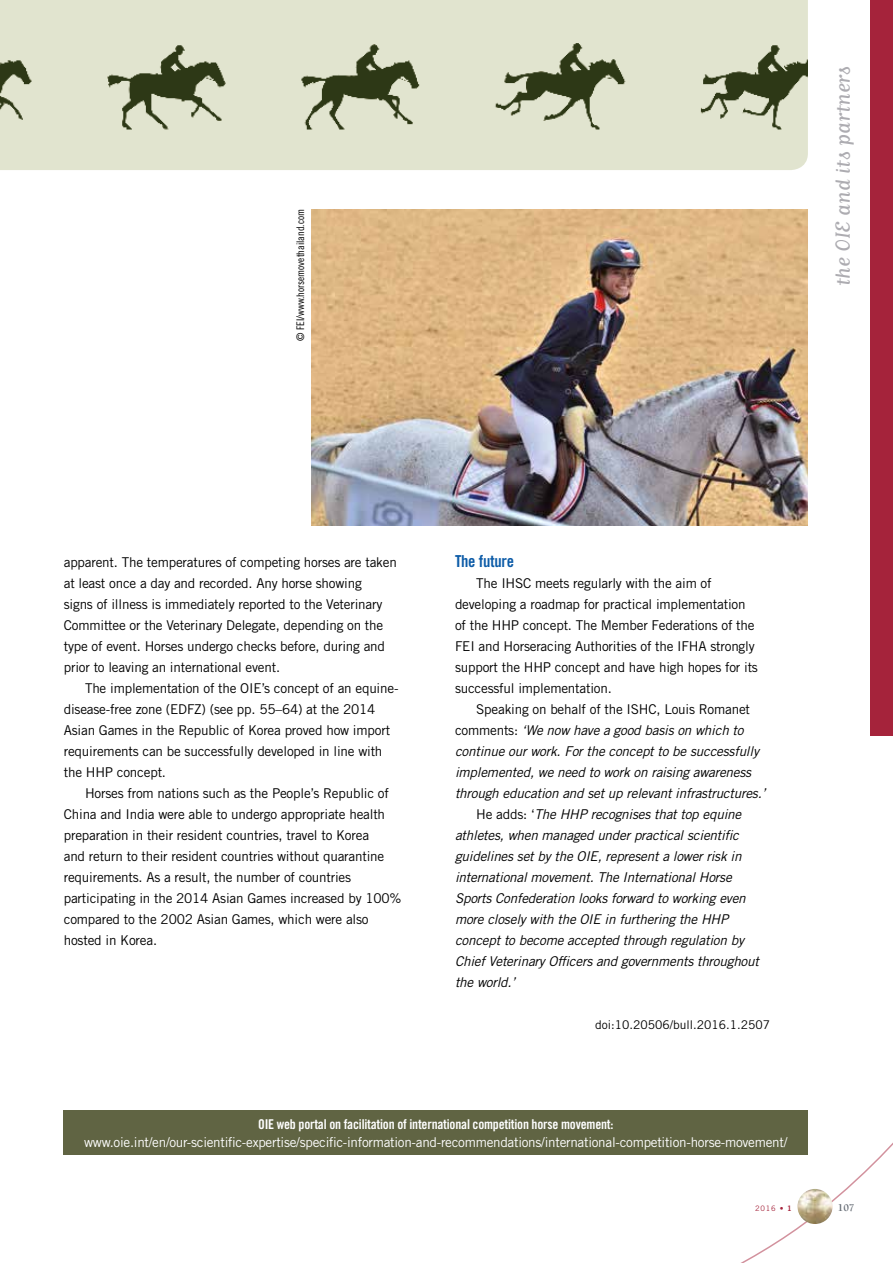
<style>
.page{position:relative;width:893px;height:1263px;background:#fff}
.page>*{position:absolute;margin:0;border:0;box-sizing:border-box;transform-origin:0 0}
.t1{font:24px "Matrix Script";color:#adacb1}
.t2{font:16.5px "Trade Gothic LT Std Bd Cn 20";letter-spacing:-.015em;color:#0c5ba7}
.t3{font:13.5px/21px "Trade Gothic LT Std";letter-spacing:-.015em;color:#000}
.t4{font:italic 13.5px "Trade Gothic LT Std";letter-spacing:-.015em;color:#000}
.t5{font:13.5px "Trade Gothic LT Std";letter-spacing:-.02em;color:#fff}
.t6{font:13.5px "Trade Gothic LT Std Bd Cn 20";letter-spacing:-.015em;color:#fff}
.t7{font:12px "Trade Gothic LT Std";color:#000}
.t8{font:10.5px "Trade Gothic LT Std Cn 18";color:#000}
.t9{font:700 10.5px "Berkeley";color:#616871}
.t10{font:7.5px "Trade Gothic LT Std";color:#a5233b}
.s1{font-style:normal}
.s2{font-family:"Trade Gothic LT Std Bd 2"}
</style>
<div class="page">
<img style="left:311px;top:209px;width:497px;height:316px">
<div style="left:64px;top:1110px;width:744px;height:45px;background:#606443"></div>
<div style="left:870px;top:0;width:23px;height:736px;background:#a5233b"></div>
<div style="left:0;top:0;width:808px;height:170px;background:#e1e4cf"></div>
<img style="left:0;top:42px;width:808px;height:94px">
<svg style="left:741px;top:1142px;width:152px;height:121px"></svg>
<img style="left:797px;top:1189px;width:36px;height:35px;border-radius:18px">
<p class="t8" style="left:294px;top:341px;width:133px;rotate:-90deg">© FEI/www.horsemovethailand.com</p>
<h1 class="t1" style="left:831px;top:286px;width:222px;rotate:-90deg">the OIE and its partners</h1>
<p class="t3" style="left:64px;top:552px;width:335px">apparent. The temperatures of competing horses are taken at least once a day and recorded. Any horse showing<br>signs of illness is immediately reported to the Veterinary Committee or the Veterinary Delegate, depending on the type of event. Horses undergo checks before, during and prior to leaving an international event.</p>
<p class="t3" style="left:64px;top:678px;width:336px;text-indent:21px">The implementation of the OIE’s concept of an equine&shy;disease-free zone (EDFZ) (see pp. 55–64) at the 2014<br>Asian Games in the Republic of Korea proved how import requirements can be successfully developed in line with the HHP concept.</p>
<p class="t3" style="left:64px;top:783px;width:339px;text-indent:21px">Horses from nations such as the People’s Republic of China and India were able to undergo appropriate health preparation in their resident countries, travel to Korea<br>and return to their resident countries without quarantine requirements. As a result, the number of countries participating in the 2014 Asian Games increased by 100% compared to the 2002 Asian Games, which were also hosted in Korea.</p>
<p class="t2" style="left:455px;top:551px;width:61px">The future</p>
<p class="t3" style="left:455px;top:573px;width:304px;text-indent:21px">The IHSC meets regularly with the aim of developing a roadmap for practical implementation of the HHP concept. The Member Federations of the FEI and Horseracing Authorities of the IFHA strongly support the HHP concept and have high hopes for its successful implementation.</p>
<p class="t3" style="left:476px;top:699px;width:275px">Speaking on behalf of the ISHC, Louis Romanet</p>
<p class="t4" style="left:455px;top:722px;width:290px"><span class="s1">comments:</span> ‘We now have a good basis on which to</p>
<p class="t4" style="left:455px;top:743px;width:306px">continue our work. For the concept to be successfully</p>
<p class="t4" style="left:455px;top:764px;width:298px">implemented, we need to work on raising awareness</p>
<p class="t4" style="left:455px;top:785px;width:312px">through education and set up relevant infrastructures.’</p>
<p class="t4" style="left:476px;top:806px;width:267px"><span class="s1">He adds: ‘</span>The HHP recognises that top equine</p>
<p class="t4" style="left:455px;top:827px;width:285px">athletes, when managed under practical scientific</p>
<p class="t4" style="left:455px;top:848px;width:288px">guidelines set by the OIE, represent a lower risk in</p>
<p class="t4" style="left:455px;top:869px;width:278px">international movement. The International Horse</p>
<p class="t4" style="left:455px;top:890px;width:292px">Sports Confederation looks forward to working even</p>
<p class="t4" style="left:455px;top:911px;width:275px">more closely with the OIE in furthering the HHP</p>
<p class="t4" style="left:455px;top:932px;width:290px">concept to become accepted through regulation by</p>
<p class="t4" style="left:455px;top:953px;width:305px">Chief Veterinary Officers and governments throughout</p>
<p class="t4" style="left:455px;top:974px;width:62px">the world.’</p>
<p class="t7" style="left:595px;top:1017px;width:176px">doi:10.20506/bull.2016.1.2507</p>
<p class="t6" style="left:258px;top:1115px;width:357px">OIE web portal on facilitation of international competition horse movement:</p>
<p class="t5" style="left:84px;top:1134px;width:705px">www.oie.int/en/our-scientific-expertise/specific-information-and-recommendations/international-competition-horse-movement/</p>
<p class="t10" style="left:755px;top:1204px;width:38px">2016 • <span class="s2">1</span></p>
<p class="t9" style="left:838px;top:1202px;width:18px">107</p>
</div>
